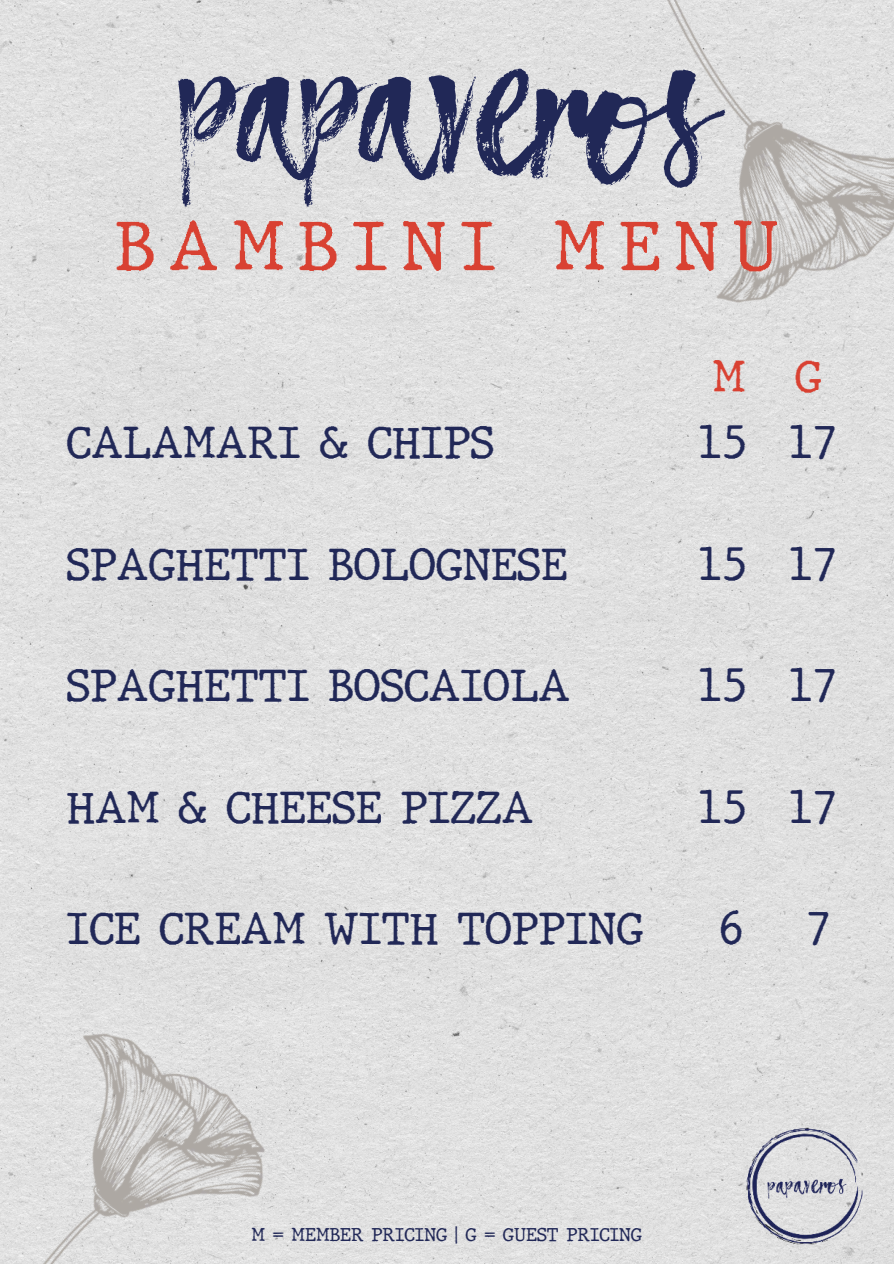
<style>
.page{position:relative;width:894px;height:1264px;background:#fff}
.page>*{position:absolute;margin:0;border:0;box-sizing:border-box;transform-origin:0 0}
.t1{font:185.85px "Atmosphere Script Typeface";letter-spacing:-.045em;color:#212857}
.t2{font:68.7px "JMH Typewriter";letter-spacing:.2em;color:#d94132}
.t3{font:43.5px "JMH Typewriter";color:#212857}
.t4{font:43.5px "JMH Typewriter";color:#d94132}
.t5{font:18px "JMH Typewriter";color:#212857}
</style>
<div class="page">
<img style="left:0;top:0;width:893px;height:1263px">
<img style="left:732px;top:1122px;width:144px;height:127px">
<img style="left:0;top:981px;width:326px;height:282px">
<img style="left:394px;top:0;width:499px;height:352px">
<h1 class="t1" style="left:177px;top:-3px;width:540px">papaveros</h1>
<h2 class="t2" style="left:115px;top:204px;width:664px">BAMBINI MENU</h2>
<p class="t4" style="left:712px;top:349px;width:111px">M G</p>
<p class="t3" style="left:66px;top:416px;width:429px">CALAMARI &amp; CHIPS</p>
<p class="t3" style="left:699px;top:416px;width:138px">15 17</p>
<p class="t3" style="left:66px;top:537px;width:502px">SPAGHETTI BOLOGNESE</p>
<p class="t3" style="left:699px;top:537px;width:138px">15 17</p>
<p class="t3" style="left:66px;top:659px;width:505px">SPAGHETTI BOSCAIOLA</p>
<p class="t3" style="left:699px;top:659px;width:138px">15 17</p>
<p class="t3" style="left:66px;top:780px;width:468px">HAM &amp; CHEESE PIZZA</p>
<p class="t3" style="left:699px;top:780px;width:138px">15 17</p>
<p class="t3" style="left:66px;top:902px;width:578px">ICE CREAM WITH TOPPING</p>
<p class="t3" style="left:720px;top:902px;width:24px">6</p>
<p class="t3" style="left:807px;top:902px;width:23px">7</p>
<p class="t5" style="left:251px;top:1223px;width:392px">M = MEMBER PRICING | G = GUEST PRICING</p>
</div>
